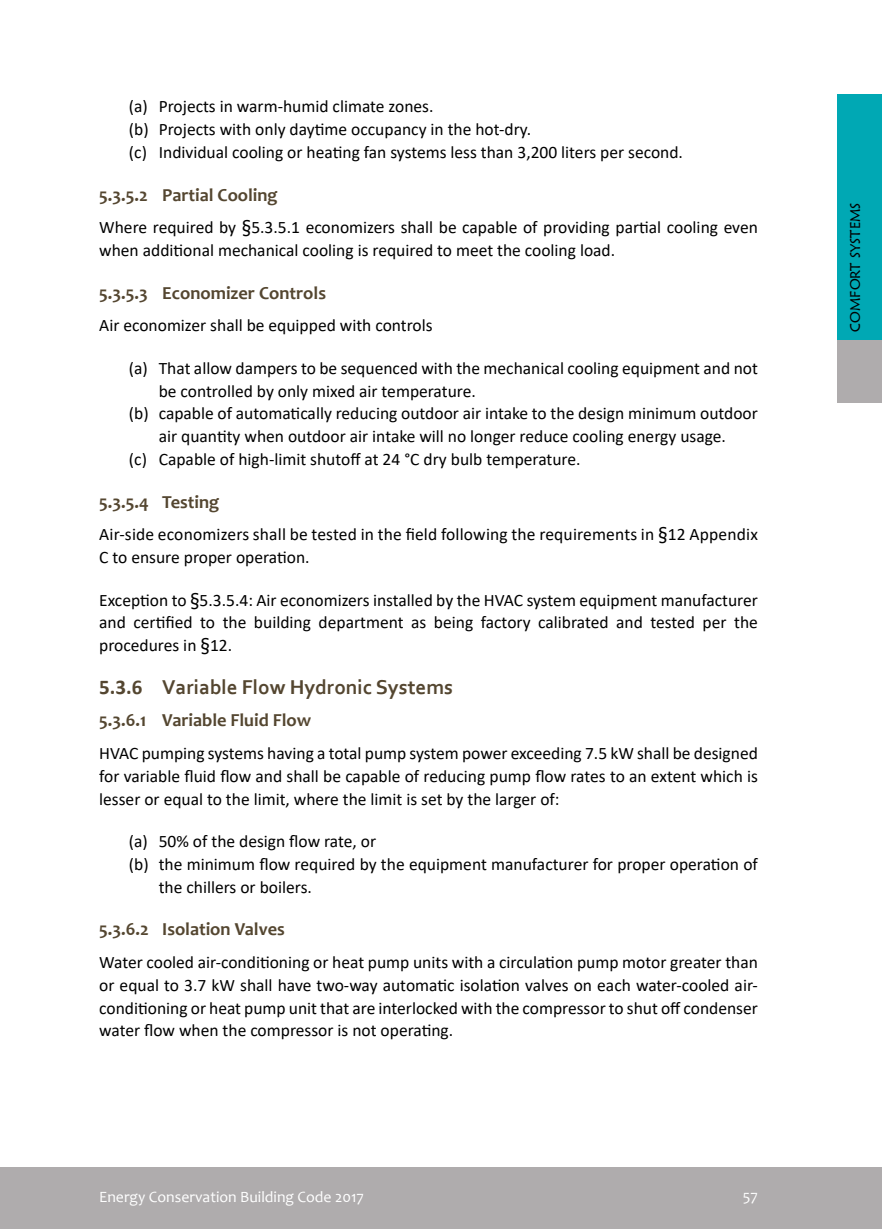
<style>
.page{position:relative;width:882px;height:1229px;background:#fff}
.page>*{position:absolute;margin:0;border:0;box-sizing:border-box;transform-origin:0 0}
.t1{font:700 21px "Corbel";color:#544630}
.t2{font:700 18.38px "Candara";color:#544630}
.t3{font:17.5px/22.8px "Calibri";color:#000}
.t4{font:15.75px "Candara";color:#fff}
.t5{font:14px "Maiandra GD";color:#000}
.s1{font-family:"Tahoma"}
.s2{font-family:"Calibri"}
</style>
<div class="page">
<div style="left:837px;top:94px;width:45px;height:247px;background:#00a8b4"></div>
<div style="left:837px;top:340px;width:45px;height:63px;background:#afacad"></div>
<div style="left:0;top:1166px;width:882px;height:62px;background:#afacad"></div>
<p class="t3" style="left:129px;top:95px;width:556px">(a) Projects in warm-humid climate zones.<br>(b) Projects with only daytime occupancy in the hot-dry.<br>(c) Individual cooling or heating fan systems less than 3,200 liters per second.</p>
<p class="t2" style="left:99px;top:183px;width:180px">5.3.5.2 Partial Cooling</p>
<p class="t3" style="left:99px;top:215px;width:660px">Where required by <span class="s1">§</span>5.3.5.1 economizers shall be capable of providing partial cooling even when additional mechanical cooling is required to meet the cooling load.</p>
<p class="t2" style="left:99px;top:281px;width:228px">5.3.5.3 Economizer Controls</p>
<p class="t3" style="left:99px;top:313px;width:335px">Air economizer shall be equipped with controls</p>
<p class="t3" style="left:129px;top:356px;width:630px">(a) That allow dampers to be sequenced with the mechanical cooling equipment and not</p>
<p class="t3" style="left:159px;top:379px;width:319px">be controlled by only mixed air temperature.</p>
<p class="t3" style="left:129px;top:402px;width:630px">(b) capable of automatically reducing outdoor air intake to the design minimum outdoor</p>
<p class="t3" style="left:159px;top:424px;width:569px">air quantity when outdoor air intake will no longer reduce cooling energy usage.</p>
<p class="t3" style="left:129px;top:447px;width:453px">(c) Capable of high-limit shutoff at 24 °C dry bulb temperature.</p>
<p class="t2" style="left:99px;top:490px;width:122px">5.3.5.4 Testing</p>
<p class="t3" style="left:99px;top:522px;width:660px">Air-side economizers shall be tested in the field following the requirements in <span class="s1">§</span>12 Appendix<br>C to ensure proper operation.</p>
<p class="t3" style="left:99px;top:588px;width:660px;text-align:justify">Exception to <span class="s1">§</span>5.3.5.4: Air economizers installed by the HVAC system equipment manufacturer and certified to the building department as being factory calibrated and tested per the procedures in <span class="s1">§</span>12.</p>
<p class="t1" style="left:99px;top:673px;width:356px"><span class="s2">5.3.6</span> Variable Flow Hydronic Systems</p>
<p class="t2" style="left:99px;top:709px;width:214px">5.3.6.1 Variable Fluid Flow</p>
<p class="t3" style="left:99px;top:741px;width:660px;text-align:justify">HVAC pumping systems having a total pump system power exceeding 7.5 kW shall be designed for variable fluid flow and shall be capable of reducing pump flow rates to an extent which is lesser or equal to the limit, where the limit is set by the larger of:</p>
<p class="t3" style="left:129px;top:829px;width:249px">(a) 50% of the design flow rate, or</p>
<p class="t3" style="left:129px;top:852px;width:630px">(b) the minimum flow required by the equipment manufacturer for proper operation of</p>
<p class="t3" style="left:159px;top:875px;width:155px">the chillers or boilers.</p>
<p class="t2" style="left:99px;top:917px;width:187px">5.3.6.2 Isolation Valves</p>
<p class="t3" style="left:99px;top:950px;width:660px;text-align:justify">Water cooled air-conditioning or heat pump units with a circulation pump motor greater than or equal to 3.7 kW shall have two-way automatic isolation valves on each water-cooled air&shy;conditioning or heat pump unit that are interlocked with the compressor to shut off condenser water flow when the compressor is not operating.</p>
<p class="t4" style="left:99px;top:1186px;width:266px">Energy Conservation Building Code 2017</p>
<p class="t4" style="left:743px;top:1186px;width:17px">57</p>
<p class="t5" style="left:847px;top:332px;width:131px;rotate:-90deg">COMFORT SYSTEMS</p>
</div>
